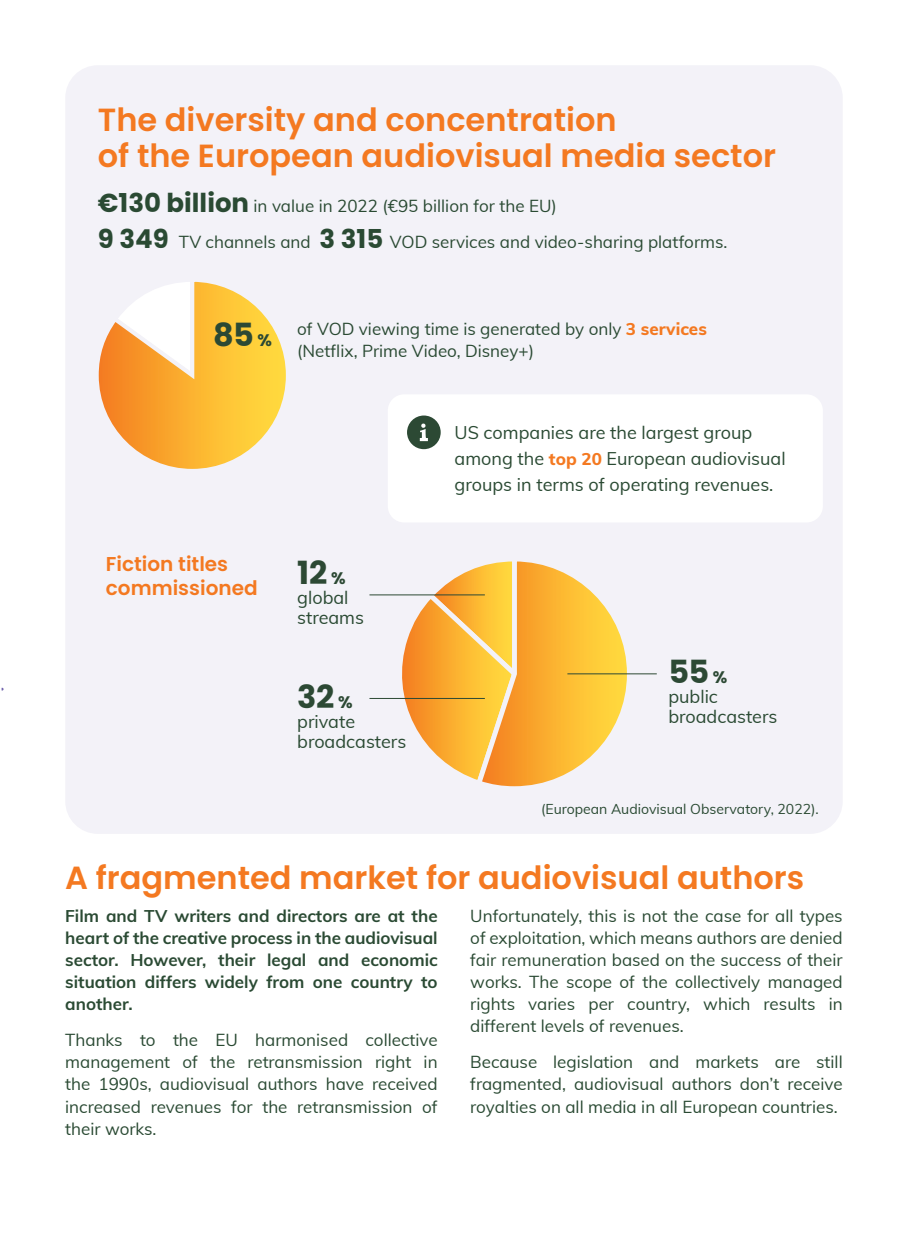
<style>
.page{position:relative;width:908px;height:1248px;background:#fff}
.page>*{position:absolute;margin:0;border:0;box-sizing:border-box;transform-origin:0 0}
.t1{font:600 32px/36px "Poppins";color:#f47921}
.t2{font:700 31.8px "Poppins";letter-spacing:-.015em;color:#2c4934}
.t3{font:600 20px/24px "Poppins";color:#f47921}
.Body{font:18px/26px "Muli";color:#2a4a33}
.Body-2{font:17px/22px "Muli";color:#2a4a33;text-align:justify}
.Body-3{font:700 17px/22px "Muli";color:#2a4a33;text-align:justify}
.t4{font:14px "Muli";color:#2a4a33}
.s1{font-family:"Poppins";font-weight:700;font-size:26px}
.s2{font-size:16.6px}
.s3{font-weight:800;color:#f47921}
.s4{font-weight:800;font-size:17px;color:#f47921}
</style>
<div class="page">
<div style="left:65px;top:65px;width:777px;height:768px;background:#f3f2f8;border-radius:33px"></div>
<svg style="left:98px;top:281px;width:188px;height:188px"></svg>
<svg style="left:385px;top:561px;width:249px;height:226px"></svg>
<hr style="left:369px;top:594px;width:115px;height:1px;background:#2c4934">
<hr style="left:369px;top:698px;width:115px;height:1px;background:#2c4934">
<hr style="left:567px;top:673px;width:89px;height:1px;background:#2c4934">
<div style="left:387px;top:394px;width:435px;height:128px;background:#fff;border-radius:16px"></div>
<div style="left:407px;top:415px;width:33px;height:34px;background:#2c4934;border-radius:50%"></div>
<svg style="left:419px;top:423px;width:9px;height:18px"></svg>
<h3 class="t1" style="left:98px;top:102px;width:679px">The diversity and concentration<br>of the European audiovisual media sector</h3>
<p class="Body-2" style="left:98px;top:194px;width:460px"><span class="s1">€130 billion</span> in value in 2022 (€95 billion for the EU)</p>
<p class="Body-2" style="left:98px;top:230px;width:630px"><span class="s1">9 349</span> TV channels and <span class="s1">3 315</span> VOD services and video-sharing platforms.</p>
<p class="t2" style="left:213px;top:316px;width:60px">85 <span class="s2">%</span></p>
<h3 class="t3" style="left:106px;top:551px;width:153px">Fiction titles commissioned</h3>
<p class="Body-2" style="left:297px;top:317px;width:411px">of VOD viewing time is generated by only <span class="s3">3 services </span>(Netflix, Prime Video, Disney+)</p>
<p class="t2" style="left:297px;top:554px;width:50px">12 <span class="s2">%</span></p>
<p class="Body" style="left:297px;top:583px;width:53px">global</p>
<p class="Body" style="left:297px;top:603px;width:68px">streams</p>
<p class="t2" style="left:297px;top:678px;width:57px">32 <span class="s2">%</span></p>
<p class="Body" style="left:297px;top:707px;width:59px">private</p>
<p class="Body" style="left:297px;top:727px;width:111px">broadcasters</p>
<p class="Body" style="left:454px;top:418px;width:332px">US companies are the largest group among the <span class="s4">top 20</span> European audiovisual groups in terms of operating revenues.</p>
<p class="t2" style="left:668px;top:653px;width:60px">55 <span class="s2">%</span></p>
<p class="Body" style="left:668px;top:683px;width:51px">public</p>
<p class="Body" style="left:668px;top:703px;width:111px">broadcasters</p>
<p class="t4" style="left:540px;top:798px;width:279px">(European Audiovisual Observatory, 2022).</p>
<h3 class="t1" style="left:65px;top:859px;width:740px">A fragmented market for audiovisual authors</h3>
<p class="Body-3" style="left:65px;top:904px;width:374px">Film and TV writers and directors are at the heart of the creative process in the audiovisual sector. However, their legal and economic situation differs widely from one country to another.</p>
<p class="Body-2" style="left:65px;top:1028px;width:374px">Thanks to the EU harmonised collective management of the retransmission right in the 1990s, audiovisual authors have received increased revenues for the retransmission of their works.</p>
<p class="Body-2" style="left:470px;top:904px;width:374px">Unfortunately, this is not the case for all types of exploitation, which means authors are denied fair remuneration based on the success of their works. The scope of the collectively managed rights varies per country, which results in different levels of revenues.</p>
<p class="Body-2" style="left:470px;top:1050px;width:374px">Because legislation and markets are still fragmented, audiovisual authors don’t receive royalties on all media in all European countries.</p>
</div>
